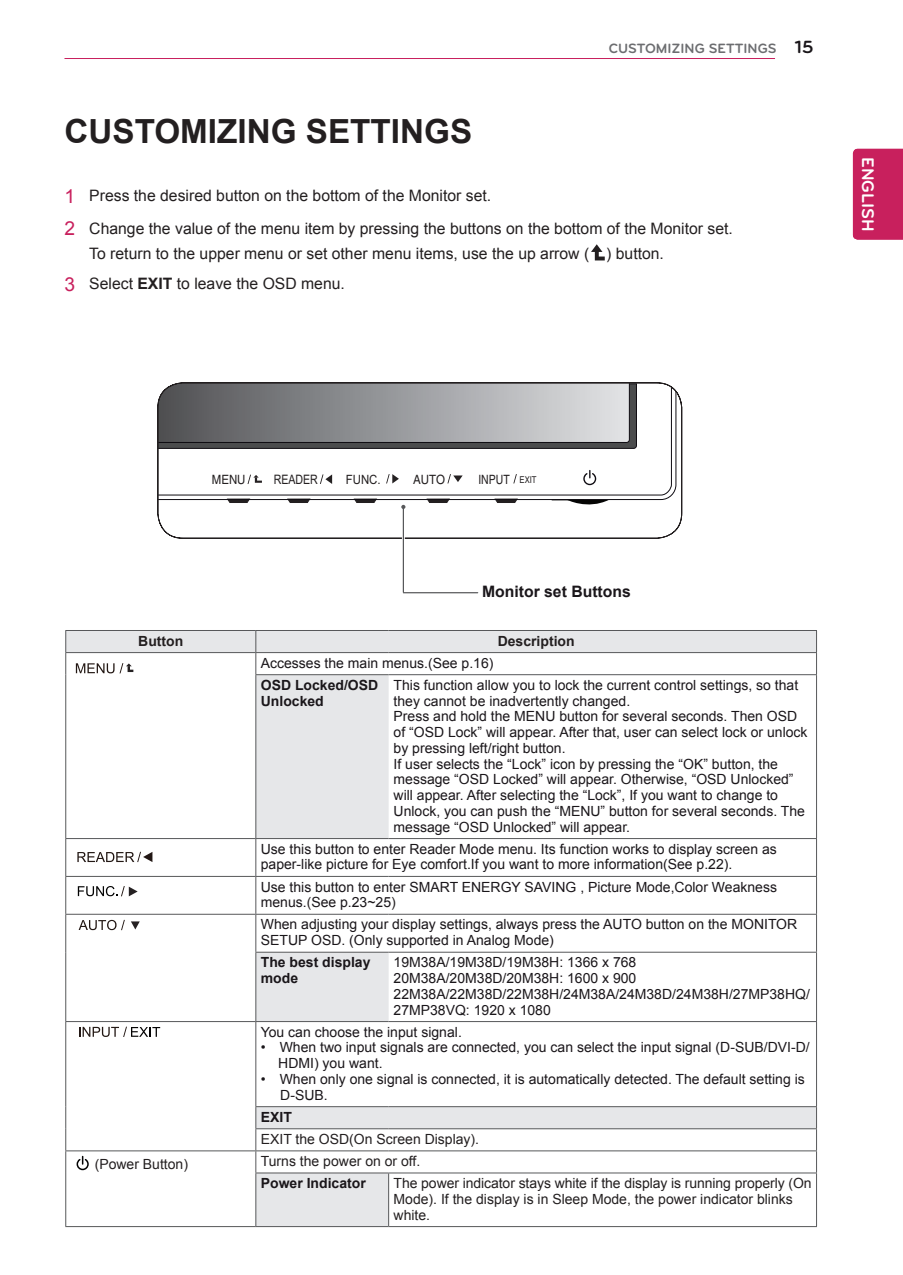
<style>
.page{position:relative;width:903px;height:1275px;background:#fff}
.page>*{position:absolute;margin:0;border:0;box-sizing:border-box;transform-origin:0 0}
.Chapter{font:700 33.25px "Arial";color:#231f20}
.t1{font:700 21px "Bryant LG";color:#fff}
.t2{font:700 18.38px "Bryant LG";color:#1a161a}
.t3{font:700 17.5px "Bryant LG";color:#fff}
._1-Body{font:15.75px "Arial";color:#231f20}
._1-Body-2{font:15.75px "Arial";color:#231f20}
._1-Body-3{font:700 15.75px "Arial";color:#1a161a}
.Body{font:14px/15.8px "Arial";color:#1a161a}
.Body-2{font:14px/15.8px "Arial";color:#231f20}
.Body-3{font:700 14px/15.8px "Arial";color:#1a161a}
.t4{font:700 14px "Bryant LG";color:#6c6d70}
.Body-Bold-Center{font:700 14px "Arial";color:#231f20}
.t5{font:12.95px "Arial";color:#231f20;scale:.82 1}
.t6{font:12.78px "Helvetica";color:#231f20;scale:.82 1}
.t7{font:12.78px "Arial";color:#231f20;scale:.89 1}
.t8{font:12.78px "Helvetica";color:#231f20;scale:.89 1}
.t9{font:12.78px "Helvetica";color:#231f20;scale:.9 1}
.s1{font-size:19.25px;color:#c8205d}
.s2{font-weight:700}
.s3{font-size:9.45px}
.s4{color:#231f20}
</style>
<div class="page">
<hr style="left:64px;top:58px;width:711px;height:1px;background:#c8205d">
<div style="left:853px;top:149px;width:50px;height:91px;background:#c8205d"></div>
<svg style="left:591px;top:244px;width:14px;height:16px"></svg>
<svg style="left:66px;top:631px;width:750px;height:595px"></svg>
<hr style="left:65px;top:1021px;width:191px;height:1px;background:#57585a">
<hr style="left:65px;top:630px;width:191px;height:1px;background:#57585a">
<hr style="left:256px;top:630px;width:133px;height:1px;background:#57585a">
<hr style="left:389px;top:630px;width:428px;height:1px;background:#57585a">
<hr style="left:65px;top:652px;width:191px;height:1px;background:#57585a">
<svg style="left:65px;top:631px;width:1px;height:44px"></svg>
<hr style="left:256px;top:652px;width:133px;height:1px;background:#57585a">
<svg style="left:255px;top:631px;width:1px;height:43px"></svg>
<hr style="left:389px;top:652px;width:428px;height:1px;background:#57585a">
<svg style="left:816px;top:631px;width:1px;height:43px"></svg>
<hr style="left:65px;top:675px;width:1px;height:163px;background:#57585a">
<hr style="left:255px;top:674px;width:134px;height:1px;background:#57585a">
<hr style="left:255px;top:675px;width:1px;height:163px;background:#57585a">
<hr style="left:389px;top:674px;width:428px;height:1px;background:#57585a">
<hr style="left:816px;top:675px;width:1px;height:163px;background:#57585a">
<hr style="left:65px;top:838px;width:191px;height:1px;background:#57585a">
<hr style="left:65px;top:839px;width:1px;height:37px;background:#57585a">
<hr style="left:256px;top:838px;width:133px;height:1px;background:#57585a">
<hr style="left:255px;top:839px;width:1px;height:37px;background:#57585a">
<hr style="left:389px;top:838px;width:428px;height:1px;background:#57585a">
<hr style="left:816px;top:839px;width:1px;height:37px;background:#57585a">
<hr style="left:65px;top:876px;width:191px;height:1px;background:#57585a">
<hr style="left:65px;top:877px;width:1px;height:37px;background:#57585a">
<hr style="left:256px;top:876px;width:133px;height:1px;background:#57585a">
<hr style="left:255px;top:877px;width:1px;height:37px;background:#57585a">
<hr style="left:389px;top:876px;width:428px;height:1px;background:#57585a">
<hr style="left:816px;top:877px;width:1px;height:37px;background:#57585a">
<hr style="left:65px;top:914px;width:191px;height:1px;background:#57585a">
<hr style="left:65px;top:915px;width:1px;height:37px;background:#57585a">
<hr style="left:256px;top:914px;width:133px;height:1px;background:#57585a">
<hr style="left:255px;top:915px;width:1px;height:37px;background:#57585a">
<hr style="left:389px;top:914px;width:428px;height:1px;background:#57585a">
<hr style="left:816px;top:915px;width:1px;height:37px;background:#57585a">
<hr style="left:65px;top:952px;width:1px;height:69px;background:#57585a">
<hr style="left:389px;top:952px;width:428px;height:1px;background:#57585a">
<hr style="left:816px;top:953px;width:1px;height:68px;background:#57585a">
<hr style="left:65px;top:1022px;width:1px;height:85px;background:#57585a">
<hr style="left:255px;top:1022px;width:1px;height:84px;background:#57585a">
<hr style="left:389px;top:1021px;width:428px;height:1px;background:#57585a">
<hr style="left:816px;top:1022px;width:1px;height:84px;background:#57585a">
<hr style="left:65px;top:1150px;width:191px;height:1px;background:#57585a">
<svg style="left:65px;top:1107px;width:1px;height:66px"></svg>
<hr style="left:256px;top:1150px;width:133px;height:1px;background:#57585a">
<hr style="left:389px;top:1150px;width:428px;height:1px;background:#57585a">
<hr style="left:65px;top:1173px;width:1px;height:53px;background:#57585a">
<hr style="left:389px;top:1172px;width:428px;height:1px;background:#57585a">
<hr style="left:816px;top:1173px;width:1px;height:53px;background:#57585a">
<hr style="left:65px;top:1226px;width:191px;height:1px;background:#57585a">
<hr style="left:389px;top:1226px;width:428px;height:1px;background:#57585a">
<hr style="left:255px;top:953px;width:1px;height:68px;background:#57585a">
<hr style="left:255px;top:952px;width:134px;height:1px;background:#57585a">
<hr style="left:256px;top:1021px;width:133px;height:1px;background:#57585a">
<hr style="left:255px;top:1172px;width:134px;height:1px;background:#57585a">
<hr style="left:255px;top:1173px;width:1px;height:53px;background:#57585a">
<hr style="left:388px;top:1173px;width:1px;height:53px;background:#57585a">
<hr style="left:256px;top:1226px;width:133px;height:1px;background:#57585a">
<hr style="left:255px;top:1106px;width:134px;height:1px;background:#57585a">
<svg style="left:255px;top:1107px;width:1px;height:65px"></svg>
<hr style="left:389px;top:1106px;width:428px;height:1px;background:#57585a">
<svg style="left:816px;top:1107px;width:1px;height:65px"></svg>
<hr style="left:255px;top:1128px;width:134px;height:1px;background:#57585a">
<hr style="left:389px;top:1128px;width:428px;height:1px;background:#57585a">
<svg style="left:76px;top:663px;width:57px;height:10px"></svg>
<svg style="left:77px;top:852px;width:75px;height:10px"></svg>
<svg style="left:78px;top:886px;width:60px;height:10px"></svg>
<svg style="left:79px;top:920px;width:46px;height:10px"></svg>
<svg style="left:131px;top:921px;width:9px;height:8px"></svg>
<svg style="left:79px;top:1027px;width:81px;height:10px"></svg>
<svg style="left:77px;top:1156px;width:12px;height:14px"></svg>
<svg style="left:157px;top:382px;width:525px;height:157px"></svg>
<hr style="left:403px;top:592px;width:75px;height:1px;background:#57585a">
<hr style="left:402px;top:508px;width:3px;height:82px;background:#fff">
<hr style="left:403px;top:508px;width:1px;height:84px;background:#57585a">
<svg style="left:400px;top:504px;width:6px;height:6px"></svg>
<p class="t4" style="left:609px;top:40px;width:169px">CUSTOMIZING SETTINGS</p>
<p class="t2" style="left:795px;top:36px;width:20px">15</p>
<p class="Chapter" style="left:64px;top:109px;width:409px">CUSTOMIZING SETTINGS</p>
<p class="_1-Body" style="left:64px;top:185px;width:428px"><span class="s1">1</span> Press the desired button on the bottom of the Monitor set.</p>
<p class="_1-Body" style="left:64px;top:218px;width:670px"><span class="s1">2</span> Change the value of the menu item by pressing the buttons on the bottom of the Monitor set.</p>
<p class="_1-Body-2" style="left:89px;top:243px;width:576px">To return to the upper menu or set other menu items, use the up arrow ( ) button.</p>
<p class="_1-Body" style="left:64px;top:274px;width:282px"><span class="s1">3</span> Select <span class="s2">EXIT</span> to leave the OSD menu.</p>
<p class="t3" style="left:879px;top:157px;width:76px;rotate:90deg">ENGLISH</p>
<p class="t1" style="left:883px;top:173px;width:44px;rotate:90deg">ENG</p>
<p class="t8" style="left:212px;top:472px;width:39px">MENU</p>
<p class="t5" style="left:274px;top:471px;width:55px">READER</p>
<p class="t7" style="left:346px;top:471px;width:41px">FUNC.</p>
<p class="t9" style="left:413px;top:472px;width:37px">AUTO</p>
<p class="t6" style="left:478px;top:472px;width:73px">INPUT <span class="s3">EXIT</span></p>
<p class="_1-Body-3" style="left:482px;top:581px;width:150px">Monitor set Buttons</p>
<p class="Body-Bold-Center" style="left:138px;top:631px;width:47px">Button</p>
<p class="Body-Bold-Center" style="left:498px;top:631px;width:79px">Description</p>
<p class="Body" style="left:261px;top:655px;width:234px">Accesses the main menus.(See p.16)</p>
<p class="Body-3" style="left:261px;top:677px;width:119px">OSD Locked/OSD<br>Unlocked</p>
<p class="Body" style="left:394px;top:677px;width:406px">This function allow you to lock the current control settings, so that they cannot be inadvertently changed.</p>
<p class="Body" style="left:394px;top:709px;width:415px">Press and hold the MENU button for several seconds. Then OSD of “OSD Lock” will appear. After that, user can select lock or unlock by pressing left/right button.</p>
<p class="Body" style="left:394px;top:756px;width:413px">If user selects the “Lock” icon by pressing the “OK” button, the message “OSD Locked” will appear. Otherwise, “OSD Unlocked” will appear. After selecting the “Lock”, If you want to change to Unlock, you can push the “MENU” button for several seconds. The message “OSD Unlocked” will appear.</p>
<p class="Body" style="left:261px;top:841px;width:517px">Use this button to enter Reader Mode menu. Its function works to display screen as paper-like picture for Eye comfort.If you want to more information(See p.22).</p>
<p class="Body" style="left:261px;top:879px;width:518px">Use this button to enter SMART ENERGY SAVING , Picture Mode,Color Weakness menus.<span class="s4">(</span>See p.23~25<span class="s4">)</span></p>
<p class="Body" style="left:261px;top:917px;width:538px">When adjusting your display settings, always press the AUTO button on the MONITOR<br>SETUP OSD. (Only supported in Analog Mode)</p>
<p class="Body-3" style="left:261px;top:955px;width:111px">The best display mode</p>
<p class="Body" style="left:394px;top:955px;width:244px">19M38A/19M38D/19M38H: 1366 x 768</p>
<p class="Body" style="left:394px;top:970px;width:244px">20M38A/20M38D/20M38H: 1600 x 900</p>
<p class="Body" style="left:394px;top:986px;width:418px">22M38A/22M38D/22M38H/24M38A/24M38D/24M38H/27MP38HQ/<br>27MP38VQ: 1920 x 1080</p>
<p class="Body" style="left:261px;top:1024px;width:203px">You can choose the input signal.</p>
<p class="Body" style="left:278px;top:1040px;width:533px;text-indent:-18px">• When two input signals are connected, you can select the input signal (D-SUB/DVI-D/<br>HDMI) you want.</p>
<p class="Body" style="left:261px;top:1071px;width:545px">• When only one signal is connected, it is automatically detected. The default setting is</p>
<p class="Body" style="left:280px;top:1087px;width:49px">D-SUB.</p>
<p class="Body-3" style="left:261px;top:1109px;width:33px">EXIT</p>
<p class="Body-2" style="left:261px;top:1131px;width:220px">EXIT the OSD(On Screen Display).</p>
<p class="Body-2" style="left:95px;top:1156px;width:95px">(Power Button)</p>
<p class="Body-2" style="left:261px;top:1153px;width:161px">Turns the power on or off.</p>
<p class="Body-3" style="left:261px;top:1176px;width:107px">Power Indicator</p>
<p class="Body-2" style="left:394px;top:1175px;width:419px">The power indicator stays white if the display is running properly (On<br>Mode). If the display is in Sleep Mode, the power indicator blinks white.</p>
</div>
